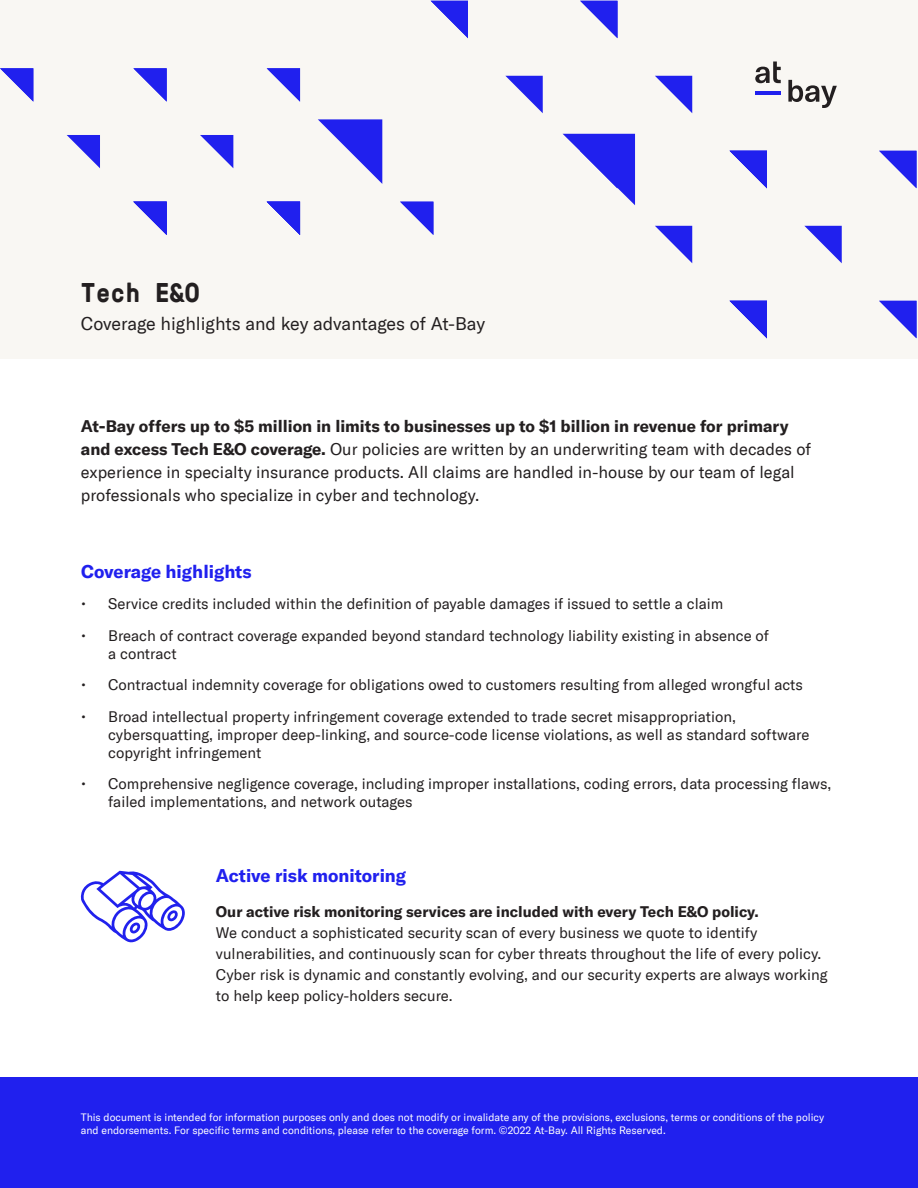
<style>
.page{position:relative;width:918px;height:1188px;background:#fff}
.page>*{position:absolute;margin:0;border:0;box-sizing:border-box;transform-origin:0 0}
.At-Bay_MainHeader1{font:700 27px "GT Pressura Mono";color:#231f20}
.At-Bay_MainHeader1_S{font:18px "GT America";letter-spacing:-.005em;color:#231f20}
.At-Bay_Header2{font:700 18px "GT America";color:#2020ee}
.At-Bay_Intro_Paragra{font:16.5px/23.1px "GT America";color:#231f20}
.At-Bay_Body_Paragrap{font:15px/18px "GT America";color:#231f20}
.At-Bay_Disclaimer_Co{font:10.5px/12.6px "GT America";color:#fff}
.s1{font-weight:700}
</style>
<div class="page">
<div style="left:0;top:0;width:918px;height:358px;background:#f9f7f3"></div>
<div style="left:0;top:1077px;width:918px;height:111px;background:#2020ee"></div>
<svg style="left:788px;top:80px;width:49px;height:28px"></svg>
<hr style="left:756px;top:91px;width:25px;height:3px;background:#2020ee">
<svg style="left:755px;top:62px;width:26px;height:21px"></svg>
<svg style="left:318px;top:119px;width:64px;height:65px"></svg>
<svg style="left:400px;top:202px;width:33px;height:33px"></svg>
<svg style="left:200px;top:135px;width:33px;height:33px"></svg>
<svg style="left:267px;top:68px;width:33px;height:34px"></svg>
<svg style="left:267px;top:202px;width:33px;height:33px"></svg>
<svg style="left:67px;top:135px;width:33px;height:33px"></svg>
<svg style="left:133px;top:68px;width:34px;height:34px"></svg>
<svg style="left:133px;top:202px;width:34px;height:33px"></svg>
<svg style="left:0;top:68px;width:33px;height:34px"></svg>
<svg style="left:804px;top:226px;width:38px;height:37px"></svg>
<svg style="left:879px;top:151px;width:38px;height:37px"></svg>
<svg style="left:879px;top:301px;width:38px;height:37px"></svg>
<svg style="left:655px;top:76px;width:37px;height:37px"></svg>
<svg style="left:655px;top:226px;width:37px;height:37px"></svg>
<svg style="left:730px;top:151px;width:37px;height:37px"></svg>
<svg style="left:730px;top:301px;width:37px;height:37px"></svg>
<svg style="left:505px;top:76px;width:38px;height:37px"></svg>
<svg style="left:580px;top:1px;width:38px;height:37px"></svg>
<svg style="left:563px;top:134px;width:72px;height:71px"></svg>
<svg style="left:431px;top:1px;width:37px;height:37px"></svg>
<svg style="left:80px;top:870px;width:105px;height:72px"></svg>
<p class="At-Bay_MainHeader1" style="left:81px;top:273px;width:120px">Tech E&amp;O</p>
<p class="At-Bay_MainHeader1_S" style="left:81px;top:313px;width:406px">Coverage highlights and key advantages of At-Bay</p>
<p class="At-Bay_Intro_Paragra" style="left:81px;top:414px;width:732px"><span class="s1">At-Bay offers up to $5 million in limits to businesses up to $1 billion in revenue for primary and excess Tech E&amp;O coverage.</span> Our policies are written by an underwriting team with decades of experience in specialty insurance products. All claims are handled in-house by our team of legal professionals who specialize in cyber and technology.</p>
<p class="At-Bay_Header2" style="left:81px;top:560px;width:172px">Coverage highlights</p>
<p class="At-Bay_Body_Paragrap" style="left:81px;top:595px;width:644px">• Service credits included within the definition of payable damages if issued to settle a claim</p>
<p class="At-Bay_Body_Paragrap" style="left:108px;top:626px;width:662px;text-indent:-27px">• Breach of contract coverage expanded beyond standard technology liability existing in absence of a contract</p>
<p class="At-Bay_Body_Paragrap" style="left:81px;top:676px;width:723px">• Contractual indemnity coverage for obligations owed to customers resulting from alleged wrongful acts</p>
<p class="At-Bay_Body_Paragrap" style="left:108px;top:707px;width:703px;text-indent:-27px">• Broad intellectual property infringement coverage extended to trade secret misappropriation, cybersquatting, improper deep-linking, and source-code license violations, as well as standard software copyright infringement</p>
<p class="At-Bay_Body_Paragrap" style="left:108px;top:775px;width:725px;text-indent:-27px">• Comprehensive negligence coverage, including improper installations, coding errors, data processing flaws, failed implementations, and network outages</p>
<p class="At-Bay_Header2" style="left:216px;top:865px;width:192px">Active risk monitoring</p>
<p class="At-Bay_Body_Paragrap" style="left:216px;top:901px;width:613px;line-height:21px"><span class="s1">Our active risk monitoring services are included with every Tech E&amp;O policy.<br></span>We conduct a sophisticated security scan of every business we quote to identify vulnerabilities, and continuously scan for cyber threats throughout the life of every policy.<br>Cyber risk is dynamic and constantly evolving, and our security experts are always working to help keep policy-holders secure.</p>
<p class="At-Bay_Disclaimer_Co" style="left:81px;top:1111px;width:745px">This document is intended for information purposes only and does not modify or invalidate any of the provisions, exclusions, terms or conditions of the policy and endorsements. For specific terms and conditions, please refer to the coverage form. ©2022 At-Bay. All Rights Reserved.</p>
</div>
